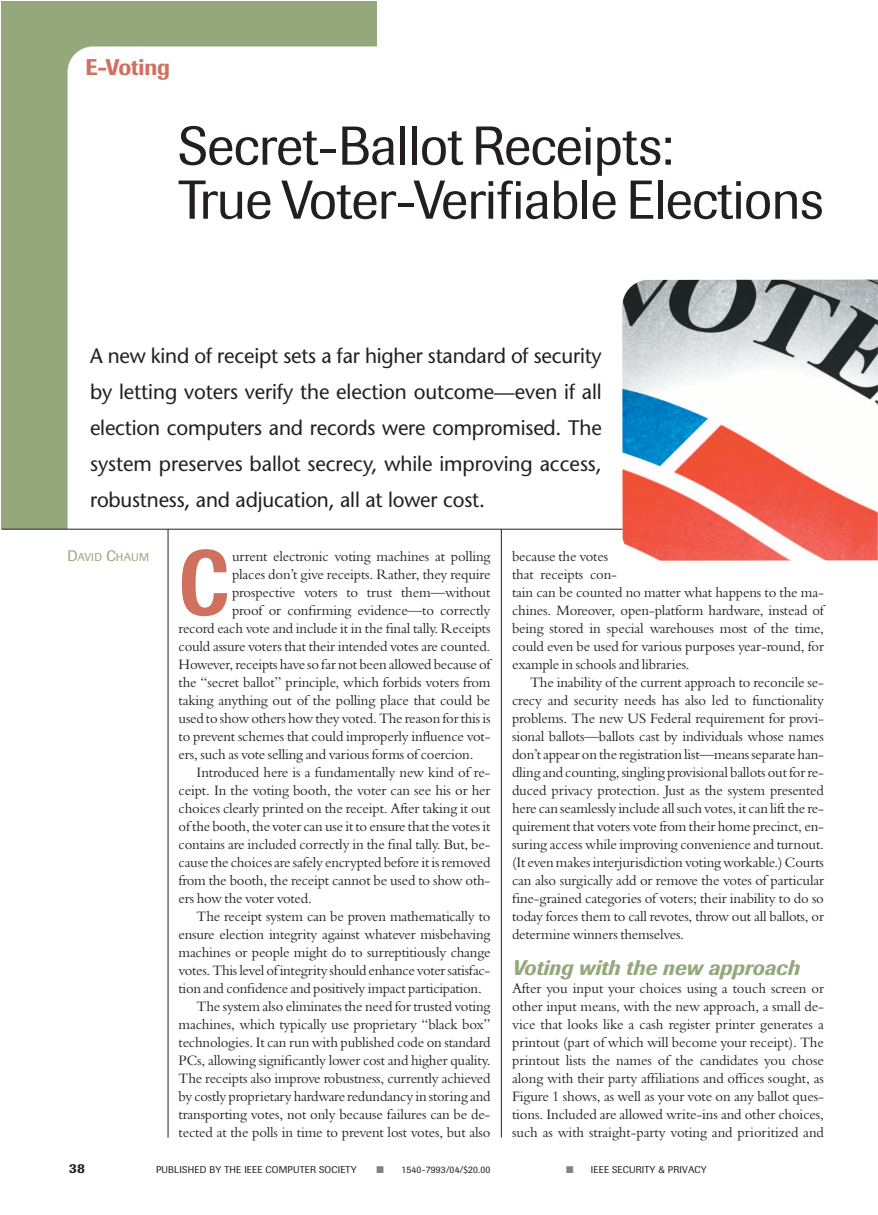
<style>
.page{position:relative;width:878px;height:1215px;background:#fff}
.page>*{position:absolute;margin:0;border:0;box-sizing:border-box;transform-origin:0 0}
.t1{font:500 90.75px "Imago";color:#d0705f;scale:.8 1}
.t2{font:54px/54px "Imago";letter-spacing:-.015em;color:#231f20}
.t3{font:500 22.5px "Imago";letter-spacing:-.005em;color:#d0705f}
.t4{font:21px/36px "Stone Sans";letter-spacing:-.01em;color:#231f20;text-align:justify}
.t5{font:italic 500 21px "Imago";color:#94a87b}
.t6{font:15px/18px "Bembo";letter-spacing:-.015em;color:#231f20;text-align:justify}
.t7{font:500 13.5px "Imago";color:#231f20}
.t8{font:11.25px "Imago";letter-spacing:.02em;color:#94a87b}
.t9{font:9.75px "Imago";letter-spacing:.02em;color:#231f20}
.s1{font-size:15px}
.s2{color:#808285}
.s3{color:#fff}
</style>
<div class="page">
<div style="left:2px;top:2px;width:375px;height:527px;background:#94a87b"></div>
<div style="left:68px;top:46px;width:352px;height:531px;background:#fff;border-radius:26px"></div>
<hr style="left:168px;top:508px;width:1px;height:630px;background:#231f20">
<hr style="left:501px;top:508px;width:1px;height:630px;background:#231f20">
<div style="left:90px;top:346px;width:512px;height:183px;background:#fff"></div>
<hr style="left:2px;top:529px;width:822px;height:1px;background:#231f20">
<img style="left:622px;top:280px;width:255px;height:281px">
<h3 class="t3" style="left:85px;top:59px;width:86px">E-Voting</h3>
<h2 class="t2" style="left:178px;top:124px;width:646px">Secret-Ballot Receipts:<br>True Voter-Verifiable Elections</h2>
<p class="t4" style="left:90px;top:340px;width:513px">A new kind of receipt sets a far higher standard of security by letting voters verify the election outcome—even if all election computers and records were compromised. The system preserves ballot secrecy, while improving access, robustness, and adjucation, all at lower cost.</p>
<p class="t8" style="left:68px;top:553px;width:83px"><span class="s1">D</span>AVID <span class="s1">C</span>HAUM</p>
<h1 class="t1" style="left:178px;top:551px;width:64px">C</h1>
<p class="t6" style="left:232px;top:548px;width:260px">urrent electronic voting machines at polling</p>
<p class="t6" style="left:232px;top:566px;width:260px">places don’t give receipts. Rather, they require</p>
<p class="t6" style="left:232px;top:584px;width:260px">prospective voters to trust them—without</p>
<p class="t6" style="left:232px;top:602px;width:260px">proof or confirming evidence—to correctly</p>
<p class="t6" style="left:179px;top:620px;width:313px">record each vote and include it in the final tally. Receipts</p>
<p class="t6" style="left:179px;top:638px;width:313px">could assure voters that their intended votes are counted.</p>
<p class="t6" style="left:179px;top:656px;width:313px">However, receipts have so far not been allowed because of</p>
<p class="t6" style="left:179px;top:674px;width:313px">the “secret ballot” principle, which forbids voters from</p>
<p class="t6" style="left:179px;top:692px;width:313px">taking anything out of the polling place that could be</p>
<p class="t6" style="left:179px;top:710px;width:313px">used to show others how they voted. The reason for this is</p>
<p class="t6" style="left:179px;top:728px;width:313px">to prevent schemes that could improperly influence vot-</p>
<p class="t6" style="left:179px;top:746px;width:296px">ers, such as vote selling and various forms of coercion.</p>
<p class="t6" style="left:197px;top:764px;width:295px">Introduced here is a fundamentally new kind of re-</p>
<p class="t6" style="left:179px;top:782px;width:313px">ceipt. In the voting booth, the voter can see his or her</p>
<p class="t6" style="left:179px;top:800px;width:313px">choices clearly printed on the receipt. After taking it out</p>
<p class="t6" style="left:179px;top:818px;width:313px">of the booth, the voter can use it to ensure that the votes it</p>
<p class="t6" style="left:179px;top:836px;width:313px">contains are included correctly in the final tally. But, be-</p>
<p class="t6" style="left:179px;top:854px;width:313px">cause the choices are safely encrypted before it is removed</p>
<p class="t6" style="left:179px;top:872px;width:313px">from the booth, the receipt cannot be used to show oth-</p>
<p class="t6" style="left:179px;top:890px;width:135px">ers how the voter voted.</p>
<p class="t6" style="left:197px;top:908px;width:295px">The receipt system can be proven mathematically to</p>
<p class="t6" style="left:179px;top:926px;width:313px">ensure election integrity against whatever misbehaving</p>
<p class="t6" style="left:179px;top:944px;width:313px">machines or people might do to surreptitiously change</p>
<p class="t6" style="left:179px;top:962px;width:313px">votes. This level of integrity should enhance voter satisfac-</p>
<p class="t6" style="left:179px;top:980px;width:305px">tion and confidence and positively impact participation.</p>
<p class="t6" style="left:197px;top:998px;width:295px">The system also eliminates the need for trusted voting</p>
<p class="t6" style="left:179px;top:1016px;width:313px">machines, which typically use proprietary “black box”</p>
<p class="t6" style="left:179px;top:1034px;width:313px">technologies. It can run with published code on standard</p>
<p class="t6" style="left:179px;top:1052px;width:313px">PCs, allowing significantly lower cost and higher quality.</p>
<p class="t6" style="left:179px;top:1070px;width:313px">The receipts also improve robustness, currently achieved</p>
<p class="t6" style="left:179px;top:1088px;width:313px">by costly proprietary hardware redundancy in storing and</p>
<p class="t6" style="left:179px;top:1106px;width:313px">transporting votes, not only because failures can be de-</p>
<p class="t6" style="left:179px;top:1124px;width:313px">tected at the polls in time to prevent lost votes, but also</p>
<p class="t6" style="left:512px;top:548px;width:313px;text-align:left">because the votes<br>that receipts con-<br>tain can be counted no matter what happens to the ma&shy;chines. Moreover, open-platform hardware, instead of being stored in special warehouses most of the time, could even be used for various purposes year-round, for example in schools and libraries.</p>
<p class="t6" style="left:512px;top:674px;width:313px;text-indent:18px">The inability of the current approach to reconcile se&shy;crecy and security needs has also led to functionality problems. The new US Federal requirement for provi&shy;sional ballots—ballots cast by individuals whose names don’t appear on the registration list—means separate han&shy;dling and counting, singling provisional ballots out for re&shy;duced privacy protection. Just as the system presented here can seamlessly include all such votes, it can lift the re&shy;quirement that voters vote from their home precinct, en&shy;suring access while improving convenience and turnout. (It even makes interjurisdiction voting workable.) Courts can also surgically add or remove the votes of particular fine-grained categories of voters; their inability to do so today forces them to call revotes, throw out all ballots, or determine winners themselves.</p>
<h3 class="t5" style="left:512px;top:960px;width:289px">Voting with the new approach</h3>
<p class="t6" style="left:512px;top:980px;width:313px">After you input your choices using a touch screen or other input means, with the new approach, a small de&shy;vice that looks like a cash register printer generates a printout (part of which will become your receipt). The printout lists the names of the candidates you chose along with their party affiliations and offices sought, as Figure 1 shows, as well as your vote on any ballot ques&shy;tions. Included are allowed write-ins and other choices, such as with straight-party voting and prioritized and</p>
<p class="t7" style="left:69px;top:1163px;width:18px">38</p>
<p class="t9" style="left:156px;top:1166px;width:202px">PUBLISHED BY THE IEEE COMPUTER SOCIETY</p>
<p class="t9" style="left:376px;top:1166px;width:171px"><span class="s2">■</span> 1540-7993/04/$20.00 <span class="s3">© 2004 IEEE</span></p>
<p class="t9" style="left:566px;top:1166px;width:142px"><span class="s2">■</span> IEEE SECURITY &amp; PRIVACY</p>
</div>
